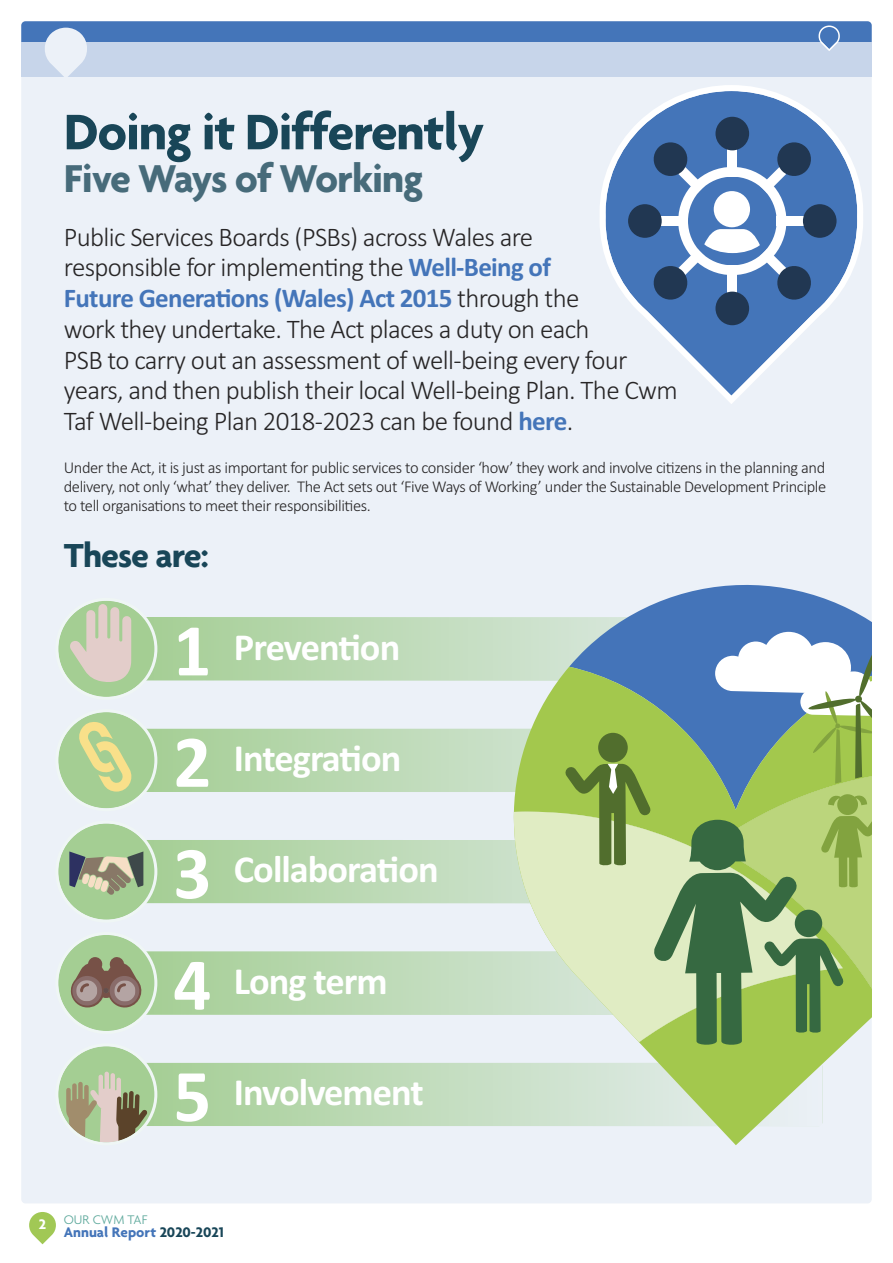
<style>
.page{position:relative;width:893px;height:1263px;background:#fff}
.page>*{position:absolute;margin:0;border:0;box-sizing:border-box;transform-origin:0 0}
.t1{font:700 54px "Agenda";letter-spacing:-.025em;color:#194658}
.t2{font:700 42px "Agenda";letter-spacing:-.025em;color:#476b7a}
.t3{font:700 38.4px "Calibri";letter-spacing:-.025em;color:#fff}
.t4{font:700 36px "Agenda";letter-spacing:-.025em;color:#194658}
.t5{font:300 27px/30.8px "Calibri";letter-spacing:-.025em;color:#272526}
.t6{font:300 16.5px/18.8px "Calibri";letter-spacing:-.025em;color:#272526;text-align:justify}
.t7{font:700 15px "Agenda";color:#4475b9}
.t8{font:300 13.5px "Agenda";color:#5ea99c}
.s1{font-weight:700;color:#4475b9}
.s2{font-size:75px}
.s3{font-weight:700;font-size:15px;color:#fff}
.s4{color:#194658}
</style>
<div class="page">
<div style="left:21px;top:21px;width:851px;height:1182px;background:#ecf1f8;border-radius:4px"></div>
<svg style="left:29px;top:1212px;width:27px;height:32px"></svg>
<svg style="left:21px;top:21px;width:851px;height:56px;background:#99b3d8"></svg>
<svg style="left:600px;top:85px;width:263px;height:319px"></svg>
<svg style="left:157px;top:617px;width:412px;height:64px;background:#bad8b3"></svg>
<svg style="left:58px;top:601px;width:99px;height:96px"></svg>
<svg style="left:157px;top:728px;width:357px;height:64px;background:#b9d8b0"></svg>
<svg style="left:58px;top:712px;width:99px;height:97px"></svg>
<svg style="left:157px;top:840px;width:357px;height:64px;background:#b9d8b0"></svg>
<svg style="left:58px;top:823px;width:99px;height:97px"></svg>
<svg style="left:157px;top:951px;width:357px;height:64px;background:#b8d7b0"></svg>
<svg style="left:58px;top:935px;width:99px;height:96px"></svg>
<svg style="left:157px;top:1062px;width:357px;height:64px;background:#b9d8b0"></svg>
<svg style="left:58px;top:1046px;width:99px;height:97px"></svg>
<svg style="left:569px;top:585px;width:303px;height:47px;fill:#4474b9"></svg>
<svg style="left:514px;top:663px;width:328px;height:482px"></svg>
<svg style="left:514px;top:812px;width:51px;height:230px"></svg>
<svg style="left:565px;top:632px;width:307px;height:414px;background:#98b785"></svg>
<h1 class="t1" style="left:64px;top:99px;width:422px">Doing it Differently</h1>
<h2 class="t2" style="left:64px;top:153px;width:361px">Five Ways of Working</h2>
<p class="t5" style="left:64px;top:221px;width:615px">Public Services Boards (PSBs) across Wales are<br>responsible for implementing the <span class="s1">Well-Being of<br>Future Generations (Wales) Act 2015</span> through the<br>work they undertake. The Act places a duty on each<br>PSB to carry out an assessment of well-being every four years, and then publish their local Well-being Plan. The Cwm Taf Well-being Plan 2018-2023 can be found <span class="s1">here</span>.</p>
<p class="t6" style="left:64px;top:458px;width:764px">Under the Act, it is just as important for public services to consider ‘how’ they work and involve citizens in the planning and delivery, not only ‘what’ they deliver. The Act sets out ‘Five Ways of Working’ under the Sustainable Development Principle to tell organisations to meet their responsibilities.</p>
<h3 class="t4" style="left:64px;top:534px;width:147px">These are:</h3>
<h3 class="t3" style="left:173px;top:624px;width:229px"><span class="s2">1</span> Prevention</h3>
<h3 class="t3" style="left:173px;top:735px;width:230px"><span class="s2">2</span> Integration</h3>
<h3 class="t3" style="left:173px;top:847px;width:267px"><span class="s2">3</span> Collaboration</h3>
<h3 class="t3" style="left:173px;top:958px;width:216px"><span class="s2">4</span> Long term</h3>
<h3 class="t3" style="left:173px;top:1069px;width:252px"><span class="s2">5</span> Involvement</h3>
<p class="t8" style="left:39px;top:1211px;width:110px"><span class="s3">2</span> OUR CWM TAF</p>
<p class="t7" style="left:64px;top:1223px;width:162px">Annual Report <span class="s4">2020-2021</span></p>
</div>
